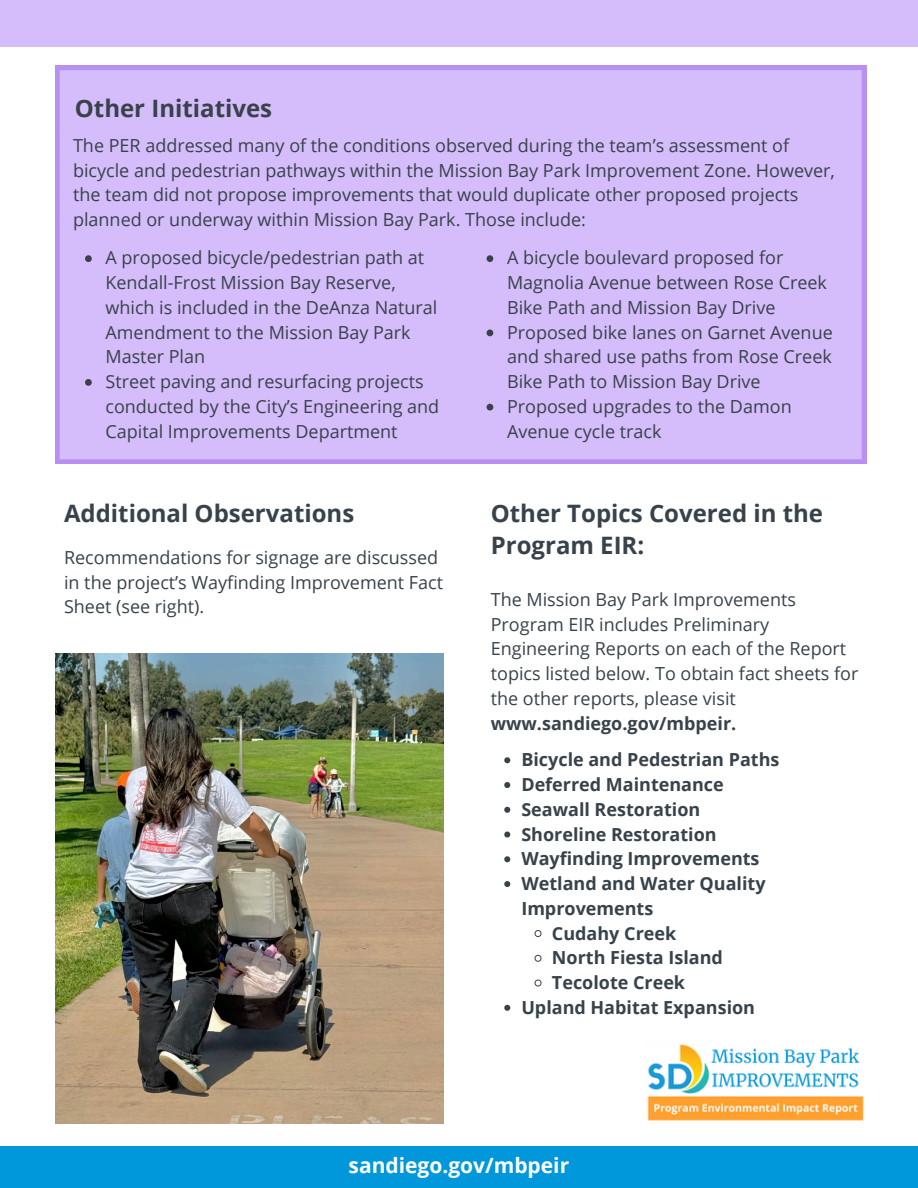
<style>
.page{position:relative;width:918px;height:1188px;background:#fff}
.page>*{position:absolute;margin:0;border:0;box-sizing:border-box;transform-origin:0 0}
.t1{font:700 24px/32.7px "Open Sans";color:#37424a}
.t2{font:700 21px "Open Sans";color:#fefffe}
.t3{font:18px/24.8px "Open Sans";color:#37424a}
.t4{font:700 18px/24.8px "Open Sans";color:#37424a}
.s1{font-weight:700}
</style>
<div class="page">
<div style="left:0;top:1147px;width:918px;height:41px;background:#0098db"></div>
<div style="left:0;top:0;width:918px;height:47px;background:#d5bcfa"></div>
<img style="left:647px;top:1044px;width:217px;height:77px">
<div style="left:55px;top:66px;width:811px;height:398px;background:#d5bcfa"></div>
<img style="left:55px;top:653px;width:388px;height:470px">
<svg style="left:504px;top:757px;width:6px;height:6px"></svg>
<svg style="left:504px;top:782px;width:6px;height:6px"></svg>
<svg style="left:504px;top:807px;width:6px;height:6px"></svg>
<svg style="left:504px;top:832px;width:6px;height:6px"></svg>
<svg style="left:504px;top:856px;width:6px;height:6px"></svg>
<svg style="left:504px;top:881px;width:6px;height:6px"></svg>
<svg style="left:534px;top:930px;width:8px;height:7px"></svg>
<svg style="left:534px;top:954px;width:8px;height:8px"></svg>
<svg style="left:534px;top:979px;width:8px;height:8px"></svg>
<svg style="left:504px;top:1005px;width:6px;height:6px"></svg>
<svg style="left:85px;top:255px;width:7px;height:7px"></svg>
<svg style="left:85px;top:379px;width:7px;height:7px"></svg>
<svg style="left:487px;top:255px;width:6px;height:7px"></svg>
<svg style="left:487px;top:330px;width:6px;height:6px"></svg>
<svg style="left:487px;top:404px;width:6px;height:7px"></svg>
<p class="t1" style="left:75px;top:91px;width:199px">Other Initiatives</p>
<p class="t3" style="left:73px;top:132px;width:763px">The PER addressed many of the conditions observed during the team’s assessment of bicycle and pedestrian pathways within the Mission Bay Park Improvement Zone. However, the team did not propose improvements that would duplicate other proposed projects planned or underway within Mission Bay Park. Those include:</p>
<p class="t3" style="left:105px;top:245px;width:334px">A proposed bicycle/pedestrian path at<br>Kendall-Frost Mission Bay Reserve, which is included in the DeAnza Natural<br>Amendment to the Mission Bay Park<br>Master Plan</p>
<p class="t3" style="left:105px;top:369px;width:335px">Street paving and resurfacing projects conducted by the City’s Engineering and<br>Capital Improvements Department</p>
<p class="t1" style="left:64px;top:496px;width:292px">Additional Observations</p>
<p class="t3" style="left:64px;top:544px;width:381px">Recommendations for signage are discussed in the project’s Wayfinding Improvement Fact<br>Sheet (see right).</p>
<p class="t3" style="left:507px;top:245px;width:322px">A bicycle boulevard proposed for<br>Magnolia Avenue between Rose Creek<br>Bike Path and Mission Bay Drive</p>
<p class="t3" style="left:507px;top:319px;width:327px;text-align:justify">Proposed bike lanes on Garnet Avenue and shared use paths from Rose Creek Bike Path to Mission Bay Drive</p>
<h2 class="t3" style="left:507px;top:393px;width:286px">Proposed upgrades to the Damon<br>Avenue cycle track</h2>
<h1 class="t1" style="left:491px;top:496px;width:334px">Other Topics Covered in the<br>Program EIR:</h1>
<p class="t3" style="left:491px;top:586px;width:369px">The Mission Bay Park Improvements Program EIR includes Preliminary Engineering Reports on each of the Report topics listed below. To obtain fact sheets for the other reports, please visit <span class="s1">www.sandiego.gov/mbpeir.</span></p>
<p class="t4" style="left:521px;top:747px;width:260px">Bicycle and Pedestrian Paths</p>
<h1 class="t4" style="left:521px;top:772px;width:204px">Deferred Maintenance</h1>
<p class="t4" style="left:521px;top:796px;width:180px">Seawall Restoration</p>
<p class="t4" style="left:521px;top:821px;width:197px">Shoreline Restoration</p>
<p class="t4" style="left:521px;top:846px;width:240px">Wayfinding Improvements</p>
<p class="t4" style="left:521px;top:871px;width:246px">Wetland and Water Quality<br>Improvements</p>
<p class="t4" style="left:552px;top:920px;width:126px">Cudahy Creek</p>
<p class="t4" style="left:552px;top:945px;width:172px">North Fiesta Island</p>
<p class="t4" style="left:552px;top:970px;width:135px">Tecolote Creek</p>
<p class="t4" style="left:521px;top:994px;width:235px">Upland Habitat Expansion</p>
<p class="t2" style="left:349px;top:1150px;width:222px">sandiego.gov/mbpeir</p>
</div>
